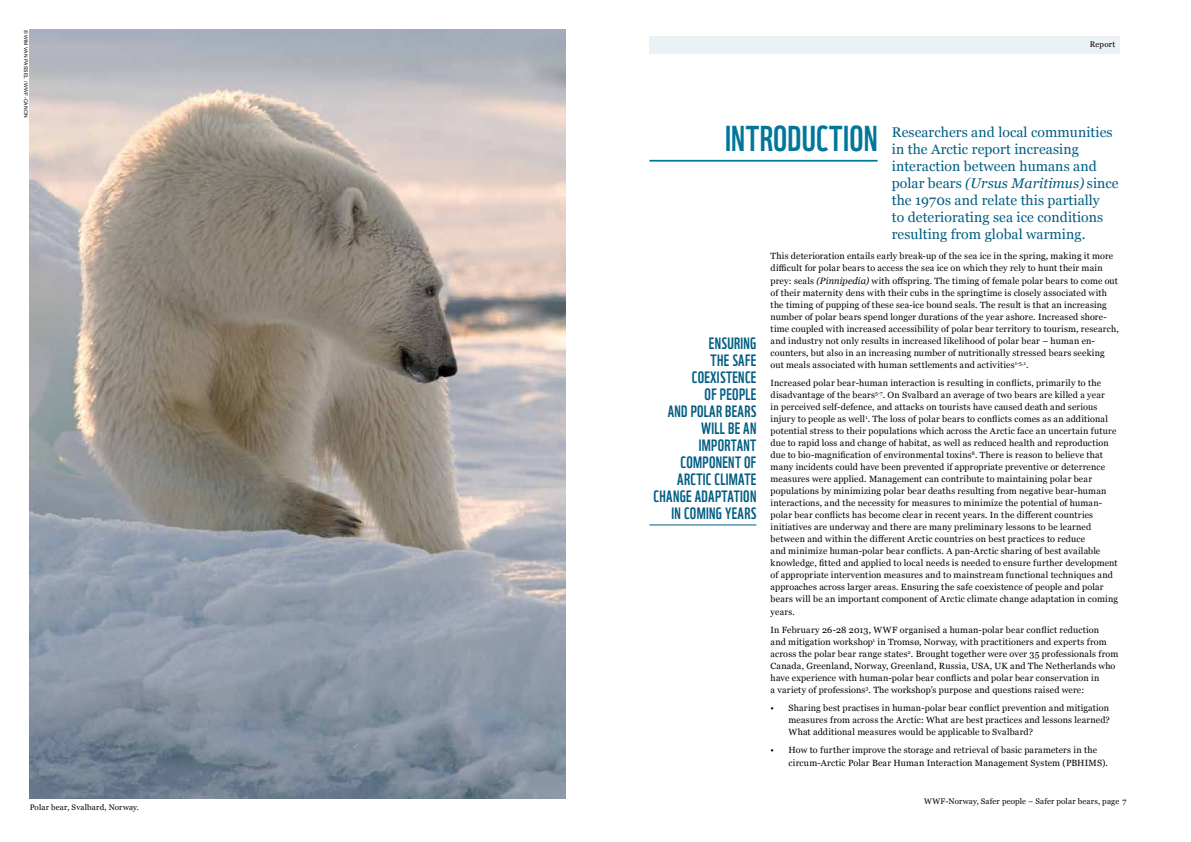
<style>
.page{position:relative;width:1191px;height:842px;background:#fff}
.page>*{position:absolute;margin:0;border:0;box-sizing:border-box;transform-origin:0 0}
.t1{font:35px "WWF";letter-spacing:.005em;color:#00779a}
.t2{font:16px/17px "WWF";letter-spacing:.02em;color:#005d82;text-align:right}
.t3{font:14px/17px "Georgia";letter-spacing:.005em;color:#005d82}
.t4{font:9px/12px "Georgia";letter-spacing:.02em;color:#000}
.t5{font:8px "Georgia";letter-spacing:.025em;color:#000}
.t6{font:5px "Arial";letter-spacing:.035em;color:#000}
.s1{font-style:italic}
.s2{font-style:italic;font-size:9.2px}
</style>
<div class="page">
<div style="left:649px;top:36px;width:471px;height:17px;background:#ebf2f5"></div>
<img style="left:30px;top:30px;width:535px;height:769px">
<hr style="left:649px;top:160px;width:228px;height:2px;background:#00779a">
<hr style="left:649px;top:525px;width:107px;height:1px;background:#005d82">
<p class="t6" style="left:29px;top:30px;width:89px;rotate:90deg">© WIM VAN PASSEL / WWF-CANON</p>
<p class="t5" style="left:30px;top:801px;width:111px">Polar bear, Svalbard, Norway.</p>
<p class="t5" style="left:1089px;top:38px;width:27px">Report</p>
<h1 class="t1" style="left:725px;top:111px;width:154px">INTRODUCTION</h1>
<p class="t3" style="left:891px;top:123px;width:228px">Researchers and local communities in the Arctic report increasing interaction between humans and polar bears <span class="s1">(Ursus Maritimus)</span> since the 1970s and relate this partially<br>to deteriorating sea ice conditions resulting from global warming.</p>
<p class="t4" style="left:770px;top:250px;width:350px">This deterioration entails early break-up of the sea ice in the spring, making it more difficult for polar bears to access the sea ice on which they rely to hunt their main prey: seals <span class="s2">(Pinnipedia)</span> with offspring. The timing of female polar bears to come out of their maternity dens with their cubs in the springtime is closely associated with the timing of pupping of these sea-ice bound seals. The result is that an increasing number of polar bears spend longer durations of the year ashore. Increased shore&shy;time coupled with increased accessibility of polar bear territory to tourism, research, and industry not only results in increased likelihood of polar bear – human en&shy;counters, but also in an increasing number of nutritionally stressed bears seeking out meals associated with human settlements and activities<sup>1-5,1</sup>.</p>
<p class="t4" style="left:770px;top:376px;width:349px">Increased polar bear-human interaction is resulting in conflicts, primarily to the disadvantage of the bears<sup>5-7</sup>. On Svalbard an average of two bears are killed a year<br>in perceived self-defence, and attacks on tourists have caused death and serious injury to people as well<sup>1</sup>. The loss of polar bears to conflicts comes as an additional potential stress to their populations which across the Arctic face an uncertain future due to rapid loss and change of habitat, as well as reduced health and reproduction due to bio-magnification of environmental toxins<sup>8</sup>. There is reason to believe that many incidents could have been prevented if appropriate preventive or deterrence measures were applied. Management can contribute to maintaining polar bear populations by minimizing polar bear deaths resulting from negative bear-human interactions, and the necessity for measures to minimize the potential of human&shy;polar bear conflicts has become clear in recent years. In the different countries initiatives are underway and there are many preliminary lessons to be learned between and within the different Arctic countries on best practices to reduce<br>and minimize human-polar bear conflicts. A pan-Arctic sharing of best available knowledge, fitted and applied to local needs is needed to ensure further development of appropriate intervention measures and to mainstream functional techniques and approaches across larger areas. Ensuring the safe coexistence of people and polar bears will be an important component of Arctic climate change adaptation in coming</p>
<p class="t4" style="left:770px;top:602px;width:330px;line-height:18px">years.<br>In February 26-28 2013, WWF organised a human-polar bear conflict reduction</p>
<p class="t4" style="left:770px;top:635px;width:349px">and mitigation workshop<sup>1</sup> in Tromsø, Norway, with practitioners and experts from across the polar bear range states<sup>2</sup>. Brought together were over 35 professionals from Canada, Greenland, Norway, Greenland, Russia, USA, UK and The Netherlands who have experience with human-polar bear conflicts and polar bear conservation in<br>a variety of professions<sup>3</sup>. The workshop’s purpose and questions raised were:</p>
<p class="t4" style="left:788px;top:701px;width:323px;text-align:justify;text-indent:-18px">• Sharing best practises in human-polar bear conflict prevention and mitigation measures from across the Arctic: What are best practices and lessons learned?<br>What additional measures would be applicable to Svalbard?</p>
<p class="t4" style="left:788px;top:743px;width:321px;line-height:13.2px;text-indent:-18px">• How to further improve the storage and retrieval of basic parameters in the circum-Arctic Polar Bear Human Interaction Management System (PBHIMS).</p>
<h2 class="t2" style="left:653px;top:333px;width:104px">ENSURING<br>THE SAFE<br>COEXISTENCE<br>OF PEOPLE<br>AND POLAR BEARS<br>WILL BE AN<br>IMPORTANT<br>COMPONENT OF<br>ARCTIC CLIMATE<br>CHANGE ADAPTATION<br>IN COMING YEARS</h2>
<p class="t5" style="left:924px;top:795px;width:204px">WWF-Norway, Safer people – Safer polar bears, page 7</p>
</div>
